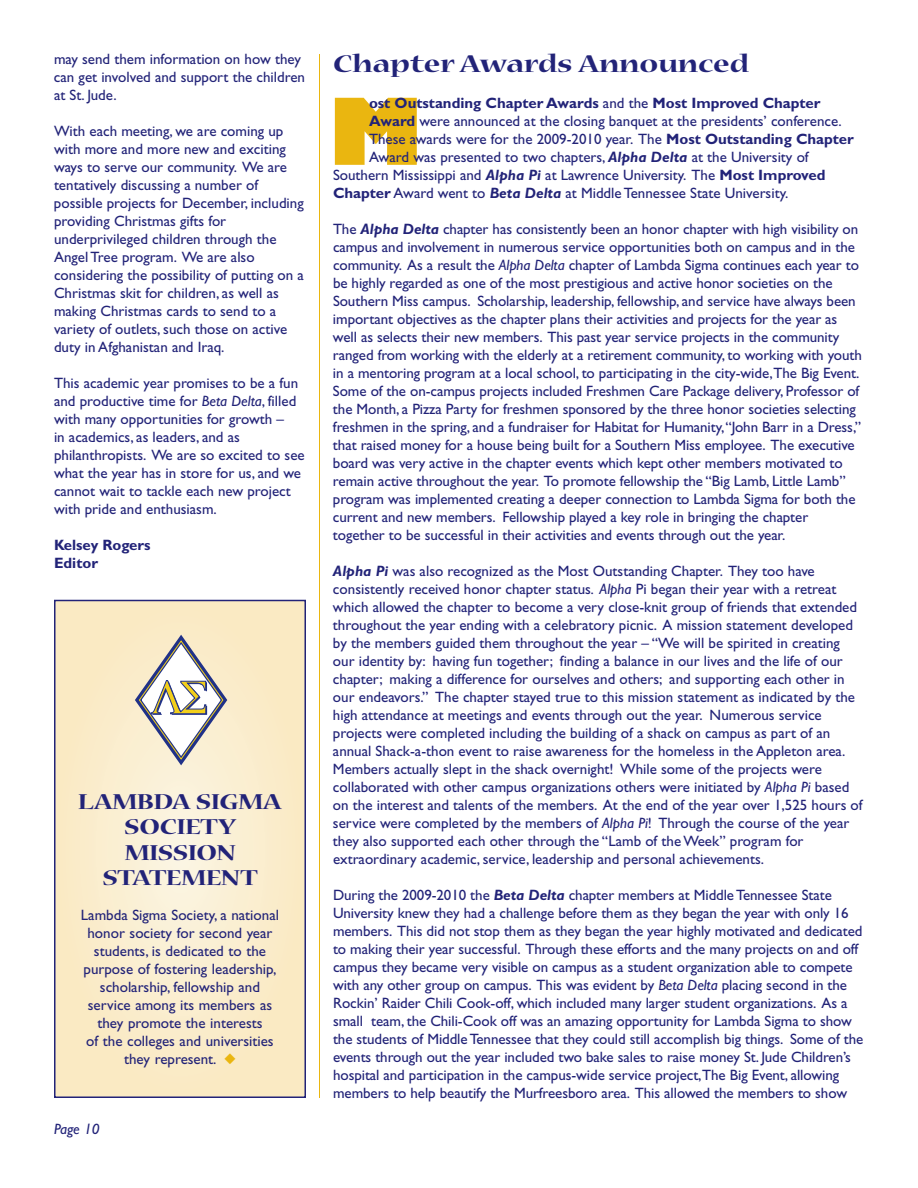
<style>
.page{position:relative;width:918px;height:1188px;background:#fff}
.page>*{position:absolute;margin:0;border:0;box-sizing:border-box;transform-origin:0 0}
.t1{font:800 90px "Gill Sans";color:#eab610}
.t2{font:700 expanded 27px "Nueva";color:#222378}
.t3{font:700 expanded 24px/25.5px "Nueva";letter-spacing:-.005em;color:#222378;text-align:center}
.t4{font:15px/18px "Gill Sans";letter-spacing:-.005em;color:#222378}
.t5{font:700 15px/18px "Gill Sans";color:#222378}
.t6{font:italic 15px "Gill Sans";letter-spacing:-.015em;color:#222378}
.s1{font-style:italic}
.s2{color:#eab610}
.s3{font-weight:400}
.s4{font-weight:700}
.s5{font-weight:700;font-style:italic}
</style>
<div class="page">
<hr style="left:319px;top:54px;width:1px;height:1044px;background:#eab610">
<svg style="left:57px;top:603px;width:246px;height:492px;background:#faeccb"></svg>
<div style="left:54px;top:600px;width:252px;height:498px;border:2px solid #222378"></div>
<svg style="left:129px;top:628px;width:103px;height:144px"></svg>
<p class="t4" style="left:54px;top:52px;width:253px">may send them information on how they can get involved and support the children at St. Jude.</p>
<p class="t4" style="left:54px;top:124px;width:251px">With each meeting, we are coming up with more and more new and exciting ways to serve our community. We are tentatively discussing a number of possible projects for December, including providing Christmas gifts for underprivileged children through the Angel Tree program. We are also considering the possibility of putting on a Christmas skit for children, as well as making Christmas cards to send to a variety of outlets, such those on active duty in Afghanistan and Iraq.</p>
<p class="t4" style="left:54px;top:376px;width:252px">This academic year promises to be a fun and productive time for <span class="s1">Beta Delta</span>, filled with many opportunities for growth –<br>in academics, as leaders, and as philanthropists. We are so excited to see what the year has in store for us, and we cannot wait to tackle each new project with pride and enthusiasm.</p>
<p class="t5" style="left:54px;top:538px;width:98px">Kelsey Rogers<br>Editor</p>
<h3 class="t3" style="left:78px;top:790px;width:205px">LAMBDA SIGMA<br>SOCIETY<br>MISSION<br>STATEMENT</h3>
<p class="t4" style="left:81px;top:907px;width:200px;text-align:center">Lambda Sigma Society, a national honor society for second year students, is dedicated to the purpose of fostering leadership, scholarship, fellowship and service among its members as they promote the interests<br>of the colleges and universities they represent. <span class="s2">◆</span></p>
<p class="t6" style="left:54px;top:1123px;width:47px">Page 10</p>
<h2 class="t2" style="left:333px;top:54px;width:417px">Chapter Awards Announced</h2>
<p class="t5" style="left:369px;top:96px;width:453px">ost Outstanding Chapter Awards <span class="s3">and the</span> Most Improved Chapter</p>
<p class="t4" style="left:369px;top:114px;width:474px"><span class="s4">Award</span> were announced at the closing banquet at the presidents’ conference.</p>
<p class="t4" style="left:369px;top:132px;width:486px">These awards were for the 2009-2010 year. The <span class="s4">Most Outstanding Chapter</span></p>
<p class="t4" style="left:369px;top:150px;width:441px">Award was presented to two chapters, <span class="s5">Alpha Delta</span> at the University of</p>
<p class="t4" style="left:333px;top:168px;width:494px">Southern Mississippi and <span class="s5">Alpha Pi</span> at Lawrence University. The <span class="s4">Most Improved</span></p>
<p class="t4" style="left:333px;top:186px;width:457px"><span class="s4">Chapter</span> Award went to <span class="s5">Beta Delta</span> at Middle Tennessee State University.</p>
<p class="t4" style="left:333px;top:222px;width:531px">The <span class="s5">Alpha Delta</span> chapter has consistently been an honor chapter with high visibility on campus and involvement in numerous service opportunities both on campus and in the community. As a result the <span class="s1">Alpha Delta</span> chapter of Lambda Sigma continues each year to be highly regarded as one of the most prestigious and active honor societies on the Southern Miss campus. Scholarship, leadership, fellowship, and service have always been important objectives as the chapter plans their activities and projects for the year as well as selects their new members. This past year service projects in the community ranged from working with the elderly at a retirement community, to working with youth in a mentoring program at a local school, to participating in the city-wide,The Big Event.<br>Some of the on-campus projects included Freshmen Care Package delivery, Professor of the Month, a Pizza Party for freshmen sponsored by the three honor societies selecting freshmen in the spring, and a fundraiser for Habitat for Humanity,“John Barr in a Dress,” that raised money for a house being built for a Southern Miss employee. The executive board was very active in the chapter events which kept other members motivated to remain active throughout the year. To promote fellowship the “Big Lamb, Little Lamb” program was implemented creating a deeper connection to Lambda Sigma for both the current and new members. Fellowship played a key role in bringing the chapter together to be successful in their activities and events through out the year.</p>
<p class="t4" style="left:333px;top:564px;width:531px"><span class="s5">Alpha Pi</span> was also recognized as the Most Outstanding Chapter. They too have consistently received honor chapter status<span class="s1">. Alpha</span> Pi began their year with a retreat which allowed the chapter to become a very close-knit group of friends that extended throughout the year ending with a celebratory picnic. A mission statement developed by the members guided them throughout the year – “We will be spirited in creating our identity by: having fun together; finding a balance in our lives and the life of our chapter; making a difference for ourselves and others; and supporting each other in our endeavors.” The chapter stayed true to this mission statement as indicated by the high attendance at meetings and events through out the year. Numerous service projects were completed including the building of a shack on campus as part of an annual Shack-a-thon event to raise awareness for the homeless in the Appleton area.<br>Members actually slept in the shack overnight! While some of the projects were collaborated with other campus organizations others were initiated by <span class="s1">Alpha Pi</span> based on the interest and talents of the members. At the end of the year over 1,525 hours of service were completed by the members of <span class="s1">Alpha Pi</span>! Through the course of the year they also supported each other through the “Lamb of theWeek” program for extraordinary academic, service, leadership and personal achievements.</p>
<p class="t4" style="left:333px;top:888px;width:532px">During the 2009-2010 the <span class="s5">Beta Delta</span> chapter members at MiddleTennessee State University knew they had a challenge before them as they began the year with only 16 members. This did not stop them as they began the year highly motivated and dedicated to making their year successful. Through these efforts and the many projects on and off campus they became very visible on campus as a student organization able to compete with any other group on campus. This was evident by <span class="s1">Beta Delta</span> placing second in the Rockin’ Raider Chili Cook-off, which included many larger student organizations. As a small team, the Chili-Cook off was an amazing opportunity for Lambda Sigma to show the students of MiddleTennessee that they could still accomplish big things. Some of the events through out the year included two bake sales to raise money St. Jude Children’s hospital and participation in the campus-wide service project,The Big Event, allowing members to help beautify the Murfreesboro area. This allowed the members to show</p>
<h1 class="t1" style="left:328px;top:81px;width:96px">M</h1>
</div>
